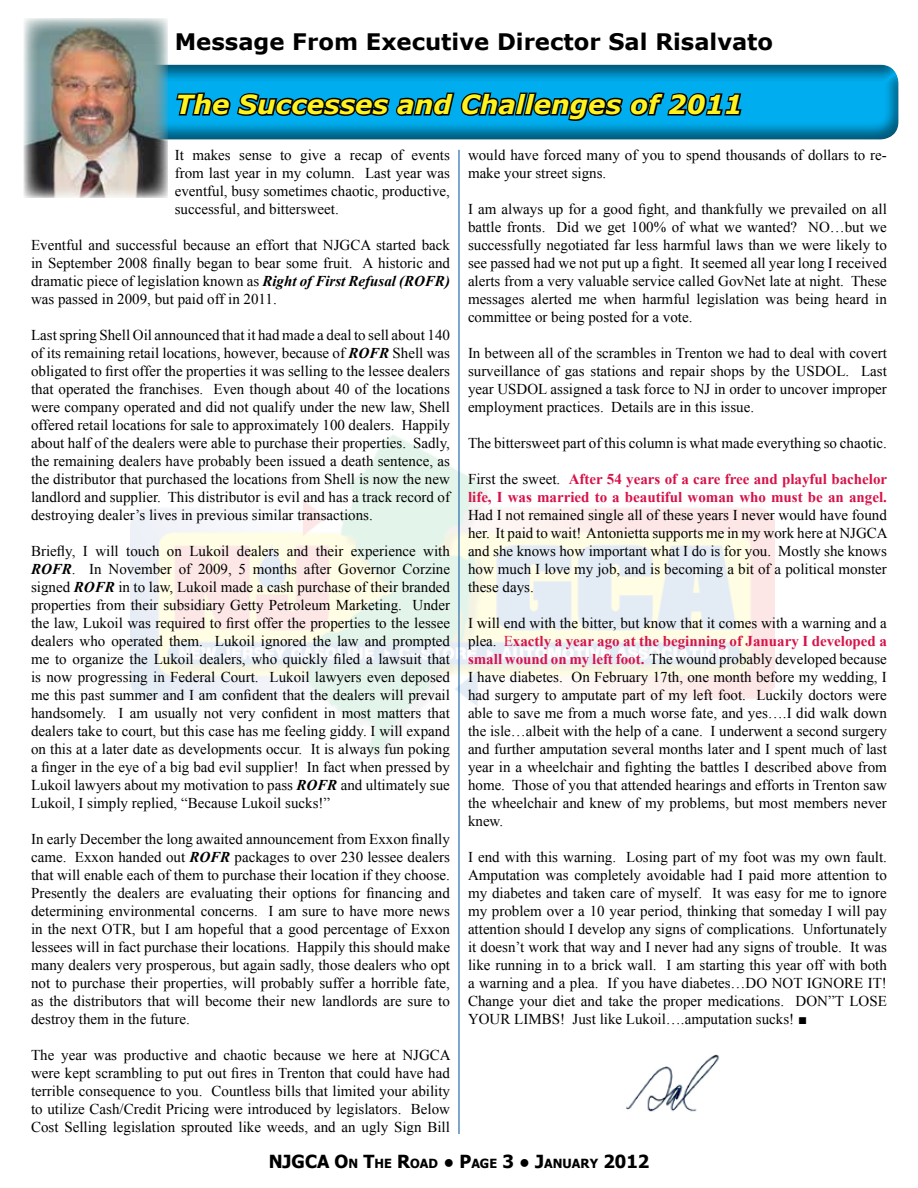
<style>
.page{position:relative;width:918px;height:1188px;background:#fff}
.page>*{position:absolute;margin:0;border:0;box-sizing:border-box;transform-origin:0 0}
.t1{font:italic 700 26.25px "Verdana";color:#fff31f}
.t2{font:700 22.8px "Verdana";color:#000}
.t3{font:700 18px "Tahoma";color:#000}
.t4{font:15px/18px "Times New Roman";color:#000;text-align:justify}
.t5{font:700 15px/18px "Times New Roman";color:#d71249}
.s1{font-weight:700;font-style:italic}
.s2{font-weight:400;color:#000}
.s3{color:#d71249}
.s4{font-weight:700;color:#d71249}
.s5{font-size:12.6px}
</style>
<div class="page">
<div style="left:63px;top:58px;width:837px;height:82px;background:#000;opacity:.5"></div>
<img style="left:130px;top:434px;width:644px;height:331px">
<hr style="left:459px;top:150px;width:1px;height:984px;background:#00509e">
<img style="left:24px;top:18px;width:144px;height:180px">
<svg style="left:174px;top:78px;width:569px;height:45px;background:#0079a6"></svg>
<img style="left:626px;top:1054px;width:94px;height:58px">
<h2 class="t2" style="left:175px;top:27px;width:600px">Message From Executive Director Sal Risalvato</h2>
<h1 class="t1" style="left:176px;top:88px;width:569px">The Successes and Challenges of 2011</h1>
<p class="t4" style="left:175px;top:146px;width:277px">It makes sense to give a recap of events from last year in my column. Last year was eventful, busy sometimes chaotic, productive, successful, and bittersweet.</p>
<p class="t4" style="left:31px;top:236px;width:420px">Eventful and successful because an effort that NJGCA started back in September 2008 finally began to bear some fruit. A historic and dramatic piece of legislation known as <span class="s1">Right of First Refusal (ROFR) </span>was passed in 2009, but paid off in 2011.</p>
<p class="t4" style="left:31px;top:326px;width:420px">Last spring Shell Oil announced that it had made a deal to sell about 140 of its remaining retail locations, however, because of <span class="s1">ROFR</span> Shell was obligated to first offer the properties it was selling to the lessee dealers that operated the franchises. Even though about 40 of the locations were company operated and did not qualify under the new law, Shell offered retail locations for sale to approximately 100 dealers. Happily about half of the dealers were able to purchase their properties. Sadly, the remaining dealers have probably been issued a death sentence, as the distributor that purchased the locations from Shell is now the new landlord and supplier. This distributor is evil and has a track record of destroying dealer’s lives in previous similar transactions.</p>
<p class="t4" style="left:31px;top:542px;width:420px">Briefly, I will touch on Lukoil dealers and their experience with <span class="s1">ROFR</span>. In November of 2009, 5 months after Governor Corzine signed <span class="s1">ROFR</span> in to law, Lukoil made a cash purchase of their branded properties from their subsidiary Getty Petroleum Marketing. Under the law, Lukoil was required to first offer the properties to the lessee dealers who operated them. Lukoil ignored the law and prompted me to organize the Lukoil dealers, who quickly filed a lawsuit that is now progressing in Federal Court. Lukoil lawyers even deposed me this past summer and I am confident that the dealers will prevail handsomely. I am usually not very confident in most matters that dealers take to court, but this case has me feeling giddy. I will expand on this at a later date as developments occur. It is always fun poking a finger in the eye of a big bad evil supplier! In fact when pressed by Lukoil lawyers about my motivation to pass <span class="s1">ROFR</span> and ultimately sue Lukoil, I simply replied, “Because Lukoil sucks!”</p>
<p class="t4" style="left:31px;top:830px;width:420px">In early December the long awaited announcement from Exxon finally came. Exxon handed out <span class="s1">ROFR</span> packages to over 230 lessee dealers that will enable each of them to purchase their location if they choose.<br>Presently the dealers are evaluating their options for financing and determining environmental concerns. I am sure to have more news in the next OTR, but I am hopeful that a good percentage of Exxon lessees will in fact purchase their locations. Happily this should make many dealers very prosperous, but again sadly, those dealers who opt not to purchase their properties, will probably suffer a horrible fate, as the distributors that will become their new landlords are sure to destroy them in the future.</p>
<p class="t4" style="left:31px;top:1046px;width:421px">The year was productive and chaotic because we here at NJGCA were kept scrambling to put out fires in Trenton that could have had terrible consequence to you. Countless bills that limited your ability to utilize Cash/Credit Pricing were introduced by legislators. Below Cost Selling legislation sprouted like weeds, and an ugly Sign Bill</p>
<p class="t4" style="left:468px;top:146px;width:420px">would have forced many of you to spend thousands of dollars to re&shy;make your street signs.</p>
<p class="t4" style="left:468px;top:200px;width:420px">I am always up for a good fight, and thankfully we prevailed on all battle fronts. Did we get 100% of what we wanted? NO…but we successfully negotiated far less harmful laws than we were likely to see passed had we not put up a fight. It seemed all year long I received alerts from a very valuable service called GovNet late at night. These messages alerted me when harmful legislation was being heard in committee or being posted for a vote.</p>
<p class="t4" style="left:468px;top:344px;width:420px">In between all of the scrambles in Trenton we had to deal with covert surveillance of gas stations and repair shops by the USDOL. Last year USDOL assigned a task force to NJ in order to uncover improper employment practices. Details are in this issue.</p>
<p class="t4" style="left:468px;top:434px;width:420px">The bittersweet part of this column is what made everything so chaotic.</p>
<p class="t5" style="left:468px;top:470px;width:421px"><span class="s2">First the sweet.</span> After 54 years of a care free and playful bachelor life, I was married to a beautiful woman who must be an angel.</p>
<p class="t4" style="left:468px;top:506px;width:421px">Had I not remained single all of these years I never would have found her. It paid to wait! Antonietta supports me in my work here at NJGCA and she knows how important what I do is for you. Mostly she knows how much I love my job, and is becoming a bit of a political monster these days.</p>
<p class="t4" style="left:468px;top:614px;width:420px">I will end with the bitter, but know that it comes with a warning and a plea. <span class="s3">E</span><span class="s4">xactly a year ago at the beginning of January I developed a small wound on my left foot.</span> The wound probably developed because I have diabetes. On February 17th, one month before my wedding, I had surgery to amputate part of my left foot. Luckily doctors were able to save me from a much worse fate, and yes….I did walk down the isle…albeit with the help of a cane. I underwent a second surgery and further amputation several months later and I spent much of last year in a wheelchair and fighting the battles I described above from home. Those of you that attended hearings and efforts in Trenton saw the wheelchair and knew of my problems, but most members never knew.</p>
<p class="t4" style="left:468px;top:848px;width:420px">I end with this warning. Losing part of my foot was my own fault.<br>Amputation was completely avoidable had I paid more attention to my diabetes and taken care of myself. It was easy for me to ignore my problem over a 10 year period, thinking that someday I will pay attention should I develop any signs of complications. Unfortunately it doesn’t work that way and I never had any signs of trouble. It was like running in to a brick wall. I am starting this year off with both a warning and a plea. If you have diabetes…DO NOT IGNORE IT!<br>Change your diet and take the proper medications. DON”T LOSE YOUR LIMBS! Just like Lukoil….amputation sucks! ■</p>
<p class="t3" style="left:269px;top:1149px;width:382px">NJGCA O<span class="s5">N</span> T<span class="s5">HE</span> R<span class="s5">OAD</span> ● P<span class="s5">AG E</span> 3 ● J<span class="s5">AN UARY</span> 2012</p>
</div>
